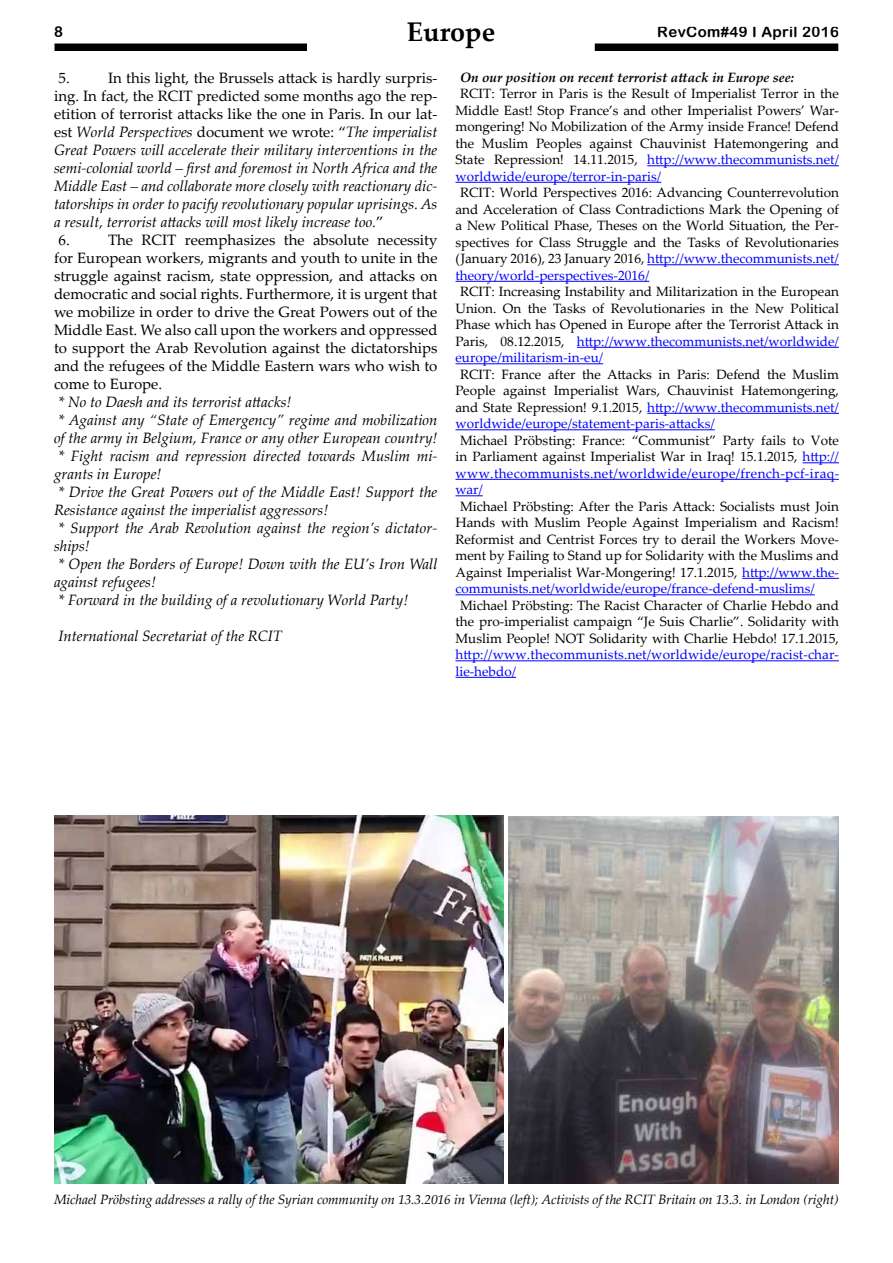
<style>
.page{position:relative;width:893px;height:1263px;background:#fff}
.page>*{position:absolute;margin:0;border:0;box-sizing:border-box;transform-origin:0 0}
.t1{font:700 27px "Palatino Linotype";color:#000}
.t2{font:italic 15px "Palatino Linotype";color:#000}
.t3{font:15px/18px "Palatino Linotype";color:#000;text-align:justify}
.t4{font:15px "Arial Rounded MT Bold";letter-spacing:.025em;color:#000}
.t5{font:13.5px/16.5px "Palatino Linotype";color:#000;text-align:justify}
.t6{font:italic 13.5px "Palatino Linotype";letter-spacing:-.01em;color:#000}
.t7{font:13.5px/16.5px "Palatino Linotype";letter-spacing:.01em;color:#00f}
.t8{font:italic 700 13.5px "Palatino Linotype";color:#000}
.s1{font-style:normal}
.s2{color:#00f}
</style>
<div class="page">
<div style="left:54px;top:44px;width:785px;height:7px;background:#000"></div>
<hr style="left:647px;top:165px;width:192px;height:1px;background:#00f">
<hr style="left:455px;top:182px;width:206px;height:1px;background:#00f">
<hr style="left:647px;top:264px;width:192px;height:1px;background:#00f">
<hr style="left:455px;top:281px;width:194px;height:1px;background:#00f">
<hr style="left:577px;top:347px;width:262px;height:1px;background:#00f">
<hr style="left:455px;top:363px;width:148px;height:1px;background:#00f">
<hr style="left:647px;top:413px;width:192px;height:1px;background:#00f">
<hr style="left:455px;top:429px;width:260px;height:1px;background:#00f">
<hr style="left:803px;top:462px;width:36px;height:1px;background:#00f">
<hr style="left:455px;top:479px;width:384px;height:1px;background:#00f">
<svg style="left:455px;top:495px;width:28px;height:1px"></svg>
<hr style="left:742px;top:578px;width:97px;height:1px;background:#00f">
<hr style="left:455px;top:594px;width:360px;height:1px;background:#00f">
<hr style="left:455px;top:660px;width:384px;height:1px;background:#00f">
<hr style="left:455px;top:677px;width:61px;height:1px;background:#00f">
<div style="left:308px;top:21px;width:286px;height:37px;background:#fff"></div>
<img style="left:54px;top:815px;width:450px;height:368px">
<img style="left:508px;top:816px;width:331px;height:368px">
<h1 class="t1" style="left:407px;top:13px;width:90px">Europe</h1>
<p class="t4" style="left:54px;top:23px;width:10px">8</p>
<p class="t4" style="left:657px;top:23px;width:183px">RevCom#49 I April 2016</p>
<p class="t3" style="left:58px;top:68px;width:13px">5.</p>
<p class="t3" style="left:108px;top:68px;width:331px">In this light, the Brussels attack is hardly surpris-</p>
<p class="t3" style="left:54px;top:86px;width:385px">ing. In fact, the RCIT predicted some months ago the rep-</p>
<p class="t3" style="left:54px;top:104px;width:385px">etition of terrorist attacks like the one in Paris. In our lat-</p>
<p class="t2" style="left:54px;top:121px;width:385px"><span class="s1">est</span> World Perspectives <span class="s1">document we wrote: “</span>The imperialist</p>
<p class="t2" style="left:54px;top:139px;width:385px">Great Powers will accelerate their military interventions in the</p>
<p class="t2" style="left:54px;top:157px;width:385px">semi-colonial world – first and foremost in North Africa and the</p>
<p class="t2" style="left:54px;top:175px;width:385px">Middle East – and collaborate more closely with reactionary dic-</p>
<p class="t2" style="left:54px;top:193px;width:385px">tatorships in order to pacify revolutionary popular uprisings. As</p>
<p class="t2" style="left:54px;top:211px;width:331px">a result, terrorist attacks will most likely increase too.<span class="s1">”</span></p>
<p class="t3" style="left:58px;top:230px;width:13px">6.</p>
<p class="t8" style="left:460px;top:68px;width:336px">On our position on recent terrorist attack in Europe see:</p>
<p class="t5" style="left:455px;top:85px;width:385px;text-indent:4px">RCIT: Terror in Paris is the Result of Imperialist Terror in the Middle East! Stop France’s and other Imperialist Powers’ War&shy;mongering! No Mobilization of the Army inside France! Defend the Muslim Peoples against Chauvinist Hatemongering and State Repression! 14.11.2015, <span class="s2">http://www.thecommunists.net/ worldwide/europe/terror-in-paris/</span></p>
<p class="t5" style="left:455px;top:184px;width:385px;text-indent:4px">RCIT: World Perspectives 2016: Advancing Counterrevolution and Acceleration of Class Contradictions Mark the Opening of a New Political Phase, Theses on the World Situation, the Per&shy;spectives for Class Struggle and the Tasks of Revolutionaries (January 2016), 23 January 2016, <span class="s2">http://www.thecommunists.net/ theory/world-perspectives-2016/</span></p>
<p class="t5" style="left:455px;top:283px;width:385px;text-indent:4px">RCIT: Increasing Instability and Militarization in the European Union. On the Tasks of Revolutionaries in the New Political Phase which has Opened in Europe after the Terrorist Attack in Paris, 08.12.2015, <span class="s2">http://www.thecommunists.net/worldwide/ europe/militarism-in-eu/</span></p>
<p class="t5" style="left:455px;top:365px;width:385px;text-indent:4px">RCIT: France after the Attacks in Paris: Defend the Muslim People against Imperialist Wars, Chauvinist Hatemongering, and State Repression! 9.1.2015, <span class="s2">http://www.thecommunists.net/ worldwide/europe/statement-paris-attacks/</span></p>
<p class="t5" style="left:455px;top:431px;width:385px;text-indent:4px">Michael Pröbsting: France: “Communist” Party fails to Vote in Parliament against Imperialist War in Iraq! 15.1.2015, <span class="s2">http:// www.thecommunists.net/worldwide/europe/french-pcf-iraq&shy;war/</span></p>
<p class="t5" style="left:455px;top:497px;width:385px;text-indent:4px">Michael Pröbsting: After the Paris Attack: Socialists must Join Hands with Muslim People Against Imperialism and Racism!<br>Reformist and Centrist Forces try to derail the Workers Move&shy;ment by Failing to Stand up for Solidarity with the Muslims and Against Imperialist War-Mongering! 17.1.2015, <span class="s2">http://www.the&shy;communists.net/worldwide/europe/france-defend-muslims/</span></p>
<p class="t5" style="left:455px;top:596px;width:385px;text-align:center">Michael Pröbsting: The Racist Character of Charlie Hebdo and the pro-imperialist campaign “Je Suis Charlie”. Solidarity with<br>Muslim People! NOT Solidarity with Charlie Hebdo! 17.1.2015,</p>
<p class="t7" style="left:455px;top:646px;width:385px">http://www.thecommunists.net/worldwide/europe/racist-char&shy;lie-hebdo/</p>
<p class="t3" style="left:54px;top:230px;width:385px;text-indent:54px">The RCIT reemphasizes the absolute necessity for European workers, migrants and youth to unite in the struggle against racism, state oppression, and attacks on democratic and social rights. Furthermore, it is urgent that we mobilize in order to drive the Great Powers out of the Middle East. We also call upon the workers and oppressed to support the Arab Revolution against the dictatorships and the refugees of the Middle Eastern wars who wish to come to Europe.</p>
<p class="t2" style="left:58px;top:391px;width:235px">* No to Daesh and its terrorist attacks!</p>
<p class="t2" style="left:58px;top:409px;width:380px">* Against any “State of Emergency” regime and mobilization</p>
<p class="t2" style="left:54px;top:427px;width:385px">of the army in Belgium, France or any other European country!</p>
<p class="t2" style="left:58px;top:445px;width:380px">* Fight racism and repression directed towards Muslim mi-</p>
<p class="t2" style="left:54px;top:463px;width:109px">grants in Europe!</p>
<p class="t2" style="left:58px;top:481px;width:380px">* Drive the Great Powers out of the Middle East! Support the</p>
<p class="t2" style="left:54px;top:499px;width:276px">Resistance against the imperialist aggressors!</p>
<p class="t2" style="left:58px;top:517px;width:380px">* Support the Arab Revolution against the region’s dictator-</p>
<p class="t2" style="left:54px;top:535px;width:37px">ships!</p>
<p class="t2" style="left:58px;top:553px;width:380px">* Open the Borders of Europe! Down with the EU’s Iron Wall</p>
<p class="t2" style="left:54px;top:571px;width:104px">against refugees!</p>
<p class="t2" style="left:58px;top:589px;width:351px">* Forward in the building of a revolutionary World Party!</p>
<p class="t2" style="left:58px;top:625px;width:225px">International Secretariat of the RCIT</p>
<p class="t6" style="left:54px;top:1189px;width:786px">Michael Pröbsting addresses a rally of the Syrian community on 13.3.2016 in Vienna (left); Activists of the RCIT Britain on 13.3. in London (right)</p>
</div>
